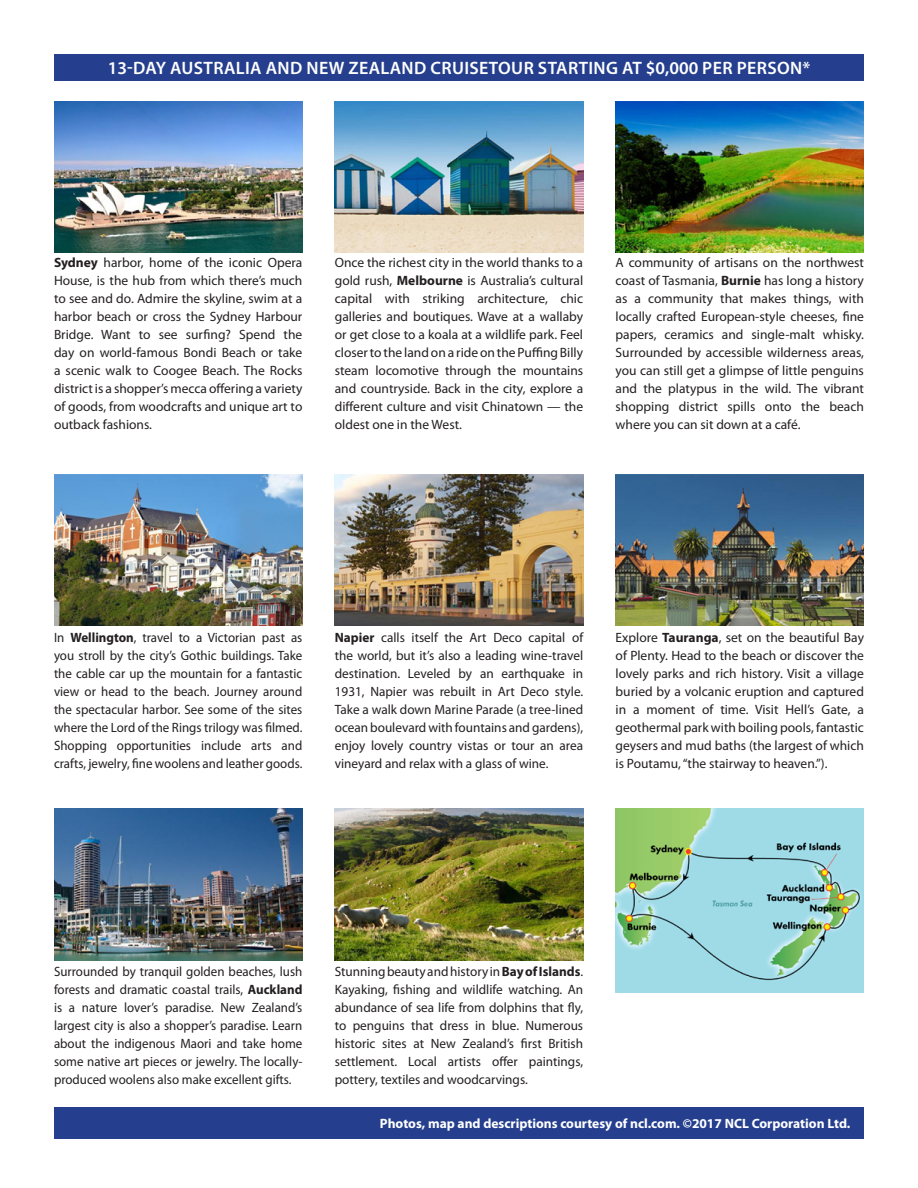
<style>
.page{position:relative;width:918px;height:1188px;background:#fff}
.page>*{position:absolute;margin:0;border:0;box-sizing:border-box;transform-origin:0 0}
.t1{font:600 18px "Myriad Pro";letter-spacing:.02em;color:#fff}
.t2{font:13.5px/18px "Myriad Pro";color:#231f20;text-align:justify}
.t3{font:13.5px/18px "Myriad Pro";color:#231f20;text-align:justify;scale:.96 1}
.t4{font:700 13.5px "Myriad Pro";color:#fff}
.s1{font-weight:700}
</style>
<div class="page">
<div style="left:54px;top:54px;width:810px;height:27px;background:#253f8e"></div>
<img style="left:335px;top:101px;width:248px;height:152px">
<img style="left:54px;top:101px;width:248px;height:152px">
<img style="left:54px;top:475px;width:248px;height:151px">
<img style="left:335px;top:475px;width:248px;height:151px">
<img style="left:616px;top:475px;width:248px;height:151px">
<img style="left:54px;top:809px;width:248px;height:151px">
<img style="left:335px;top:809px;width:248px;height:151px">
<img style="left:616px;top:101px;width:248px;height:152px">
<img style="left:616px;top:809px;width:248px;height:183px">
<div style="left:54px;top:1107px;width:810px;height:31px;background:#253f8e"></div>
<h1 class="t1" style="left:108px;top:57px;width:704px">13-DAY AUSTRALIA AND NEW ZEALAND CRUISETOUR STARTING AT $0,000 PER PERSON*</h1>
<p class="t2" style="left:54px;top:253px;width:250px"><span class="s1">Sydney</span> harbor, home of the iconic Opera House, is the hub from which there’s much to see and do. Admire the skyline, swim at a harbor beach or cross the Sydney Harbour Bridge. Want to see surfing? Spend the day on world-famous Bondi Beach or take a scenic walk to Coogee Beach. The Rocks district is a shopper’s mecca offering a variety of goods, from woodcrafts and unique art to outback fashions.</p>
<p class="t2" style="left:335px;top:253px;width:250px">Once the richest city in the world thanks to a gold rush, <span class="s1">Melbourne</span> is Australia’s cultural capital with striking architecture, chic galleries and boutiques. Wave at a wallaby or get close to a koala at a wildlife park. Feel closer to the land on a ride on the Puffing Billy steam locomotive through the mountains and countryside. Back in the city, explore a different culture and visit Chinatown — the oldest one in the West.</p>
<p class="t2" style="left:616px;top:253px;width:250px">A community of artisans on the northwest coast of Tasmania, <span class="s1">Burnie</span> has long a history as a community that makes things, with locally crafted European-style cheeses, fine papers, ceramics and single-malt whisky.<br>Surrounded by accessible wilderness areas, you can still get a glimpse of little penguins and the platypus in the wild. The vibrant shopping district spills onto the beach where you can sit down at a café.</p>
<p class="t3" style="left:54px;top:628px;width:260px">In <span class="s1">Wellington</span>, travel to a Victorian past as you stroll by the city’s Gothic buildings. Take the cable car up the mountain for a fantastic view or head to the beach. Journey around the spectacular harbor. See some of the sites where the Lord of the Rings trilogy was filmed.<br>Shopping opportunities include arts and crafts, jewelry, fine woolens and leather goods.</p>
<p class="t2" style="left:335px;top:628px;width:250px"><span class="s1">Napier</span> calls itself the Art Deco capital of the world, but it’s also a leading wine-travel destination. Leveled by an earthquake in 1931, Napier was rebuilt in Art Deco style.<br>Take a walk down Marine Parade (a tree-lined ocean boulevard with fountains and gardens), enjoy lovely country vistas or tour an area vineyard and relax with a glass of wine.</p>
<p class="t2" style="left:616px;top:628px;width:250px">Explore <span class="s1">Tauranga</span>, set on the beautiful Bay of Plenty. Head to the beach or discover the lovely parks and rich history. Visit a village buried by a volcanic eruption and captured in a moment of time. Visit Hell’s Gate, a geothermal park with boiling pools, fantastic geysers and mud baths (the largest of which is Poutamu, “the stairway to heaven.”).</p>
<p class="t3" style="left:54px;top:962px;width:260px">Surrounded by tranquil golden beaches, lush forests and dramatic coastal trails, <span class="s1">Auckland </span>is a nature lover’s paradise. New Zealand’s largest city is also a shopper’s paradise. Learn about the indigenous Maori and take home some native art pieces or jewelry. The locally&shy;produced woolens also make excellent gifts.</p>
<p class="t2" style="left:335px;top:962px;width:250px">Stunning beauty and history in <span class="s1">Bay of Islands</span>.<br>Kayaking, fishing and wildlife watching. An abundance of sea life from dolphins that fly, to penguins that dress in blue. Numerous historic sites at New Zealand’s first British settlement. Local artists offer paintings, pottery, textiles and woodcarvings.</p>
<p class="t4" style="left:380px;top:1114px;width:472px">Photos, map and descriptions courtesy of ncl.com. ©2017 NCL Corporation Ltd.</p>
</div>
